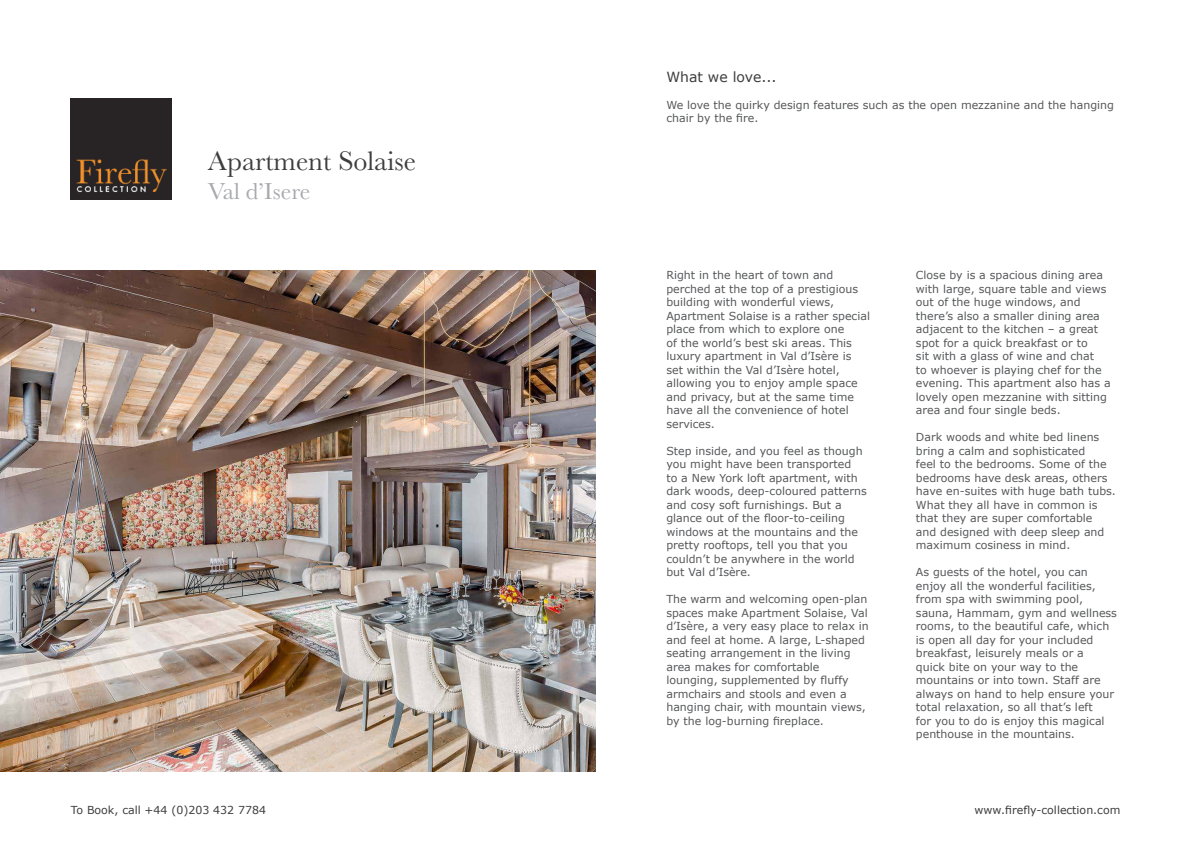
<style>
.page{position:relative;width:1191px;height:842px;background:#fff}
.page>*{position:absolute;margin:0;border:0;box-sizing:border-box;transform-origin:0 0}
.t1{font:28px "Baskerville";color:#3e3e3f}
.t2{font:24px "Baskerville";color:#a8a9ad}
.t3{font:14px "Verdana";color:#3e3e3f}
.t4{font:11px/13.5px "Verdana";color:#57585a}
.t5{font:11px "Verdana";color:#3e3e3f}
</style>
<div class="page">
<img style="left:71px;top:99px;width:101px;height:101px">
<img style="left:0;top:271px;width:595px;height:500px">
<p class="t1" style="left:208px;top:143px;width:209px">Apartment Solaise</p>
<p class="t2" style="left:208px;top:176px;width:104px">Val d’Isere</p>
<p class="t5" style="left:71px;top:802px;width:197px">To Book, call +44 (0)203 432 7784</p>
<p class="t3" style="left:666px;top:68px;width:112px">What we love...</p>
<p class="t4" style="left:666px;top:98px;width:449px">We love the quirky design features such as the open mezzanine and the hanging chair by the fire.</p>
<p class="t4" style="left:666px;top:269px;width:205px">Right in the heart of town and perched at the top of a prestigious building with wonderful views,<br>Apartment Solaise is a rather special place from which to explore one<br>of the world’s best ski areas. This luxury apartment in Val d’Isère is set within the Val d’Isère hotel, allowing you to enjoy ample space and privacy, but at the same time have all the convenience of hotel services.</p>
<p class="t4" style="left:666px;top:444px;width:202px">Step inside, and you feel as though you might have been transported<br>to a New York loft apartment, with dark woods, deep-coloured patterns and cosy soft furnishings. But a glance out of the floor-to-ceiling windows at the mountains and the pretty rooftops, tell you that you couldn’t be anywhere in the world but Val d’Isère.</p>
<p class="t4" style="left:666px;top:593px;width:204px">The warm and welcoming open-plan spaces make Apartment Solaise, Val d’Isère, a very easy place to relax in and feel at home. A large, L-shaped seating arrangement in the living area makes for comfortable lounging, supplemented by fluffy armchairs and stools and even a hanging chair, with mountain views, by the log-burning fireplace.</p>
<p class="t4" style="left:916px;top:269px;width:196px">Close by is a spacious dining area with large, square table and views out of the huge windows, and there’s also a smaller dining area adjacent to the kitchen – a great spot for a quick breakfast or to<br>sit with a glass of wine and chat<br>to whoever is playing chef for the evening. This apartment also has a lovely open mezzanine with sitting area and four single beds.</p>
<p class="t4" style="left:916px;top:431px;width:201px">Dark woods and white bed linens bring a calm and sophisticated<br>feel to the bedrooms. Some of the bedrooms have desk areas, others have en-suites with huge bath tubs.<br>What they all have in common is that they are super comfortable<br>and designed with deep sleep and maximum cosiness in mind.</p>
<p class="t4" style="left:916px;top:566px;width:203px">As guests of the hotel, you can enjoy all the wonderful facilities, from spa with swimming pool, sauna, Hammam, gym and wellness rooms, to the beautiful cafe, which is open all day for your included breakfast, leisurely meals or a<br>quick bite on your way to the mountains or into town. Staff are always on hand to help ensure your total relaxation, so all that’s left<br>for you to do is enjoy this magical penthouse in the mountains.</p>
<p class="t5" style="left:974px;top:802px;width:147px">www.firefly-collection.com</p>
</div>
